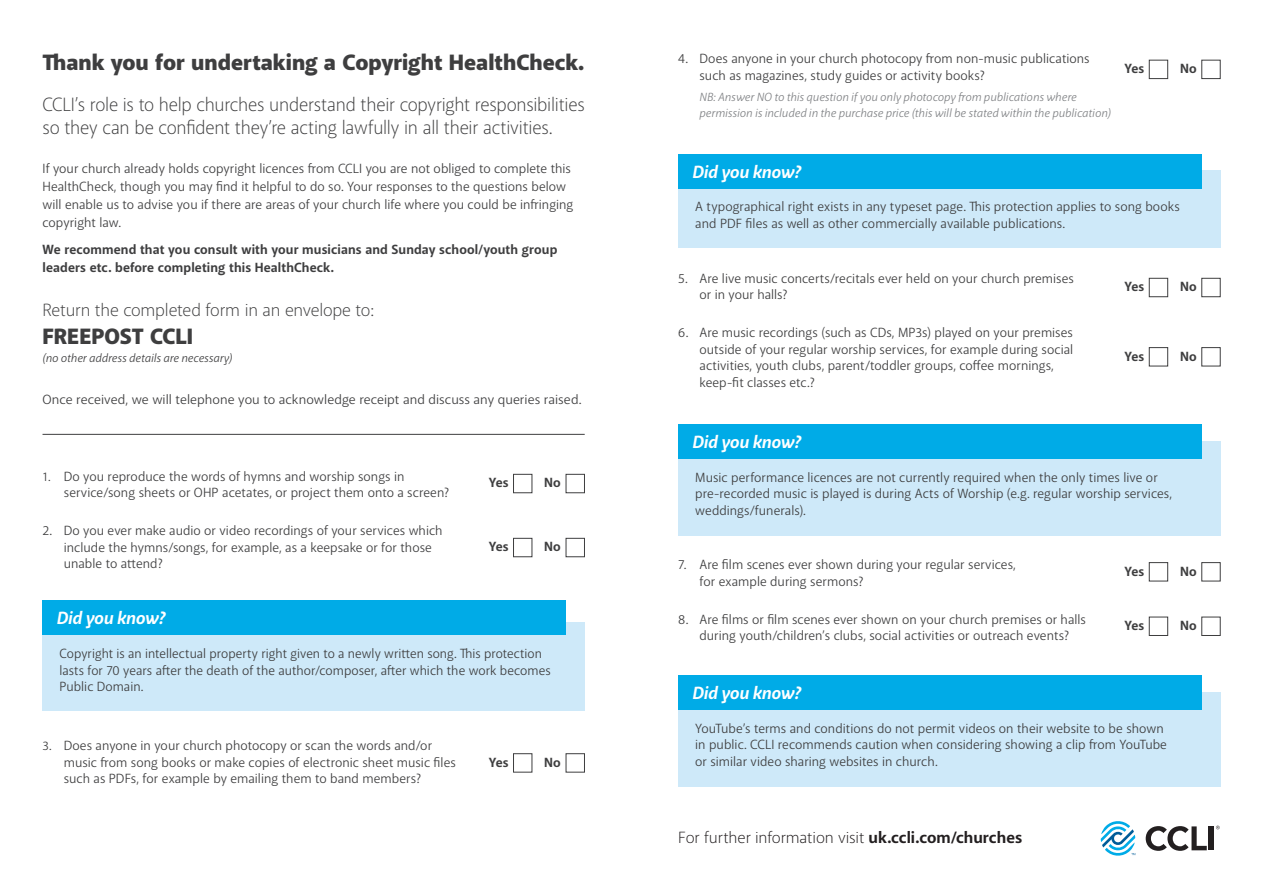
<style>
.page{position:relative;width:1263px;height:893px;background:#fff}
.page>*{position:absolute;margin:0;border:0;box-sizing:border-box;transform-origin:0 0}
.body{font:900 22.5px "Akagi Pro";color:#3e3e3f}
.intro{font:300 19.5px/23.4px "Akagi Pro";letter-spacing:-.015em;color:#3e3e3f}
.did_you_know{font:italic 700 18px "Akagi Pro";letter-spacing:-.005em;color:#fff}
.body-2{font:300 18px "Akagi Pro";letter-spacing:-.015em;color:#3e3e3f}
.t1{font:300 16.5px "Akagi Pro";letter-spacing:-.01em;color:#231f20}
.body-3{font:13.5px/16.5px "Akagi Pro";color:#3e3e3f}
.did_you_know_body{font:13.5px/16.5px "Akagi Pro";color:#3e3e3f}
.body-4{font:700 13.5px/18px "Akagi Pro";letter-spacing:.01em;color:#3e3e3f}
.box_labels{font:700 13.5px "Akagi Pro";letter-spacing:.01em;color:#3e3e3f}
.t2{font:italic 12px/16.5px "Akagi Pro";letter-spacing:.005em;color:#808285}
.body-5{font:italic 12px "Akagi Pro";letter-spacing:.005em;color:#3e3e3f}
.s1{font-size:12.75px}
.s2{font-weight:700}
</style>
<div class="page">
<div style="left:43px;top:622px;width:542px;height:89px;background:#cee9f9"></div>
<div style="left:43px;top:600px;width:523px;height:35px;background:#00abe7"></div>
<div style="left:678px;top:441px;width:542px;height:94px;background:#cee9f9"></div>
<div style="left:678px;top:424px;width:523px;height:35px;background:#00abe7"></div>
<div style="left:678px;top:692px;width:542px;height:94px;background:#cee9f9"></div>
<div style="left:678px;top:675px;width:523px;height:35px;background:#00abe7"></div>
<div style="left:678px;top:171px;width:542px;height:77px;background:#cee9f9"></div>
<div style="left:678px;top:154px;width:523px;height:35px;background:#00abe7"></div>
<div style="left:513px;top:474px;width:19px;height:19px;background:#fff;border:1px solid #3e3e3f"></div>
<div style="left:566px;top:474px;width:19px;height:19px;background:#fff;border:1px solid #3e3e3f"></div>
<div style="left:513px;top:538px;width:19px;height:19px;background:#fff;border:1px solid #3e3e3f"></div>
<div style="left:566px;top:538px;width:19px;height:19px;background:#fff;border:1px solid #3e3e3f"></div>
<div style="left:513px;top:753px;width:19px;height:19px;background:#fff;border:1px solid #3e3e3f"></div>
<div style="left:566px;top:753px;width:19px;height:19px;background:#fff;border:1px solid #3e3e3f"></div>
<div style="left:1149px;top:60px;width:19px;height:19px;background:#fff;border:1px solid #3e3e3f"></div>
<div style="left:1201px;top:60px;width:19px;height:19px;background:#fff;border:1px solid #3e3e3f"></div>
<div style="left:1149px;top:278px;width:19px;height:19px;background:#fff;border:1px solid #3e3e3f"></div>
<div style="left:1201px;top:278px;width:19px;height:19px;background:#fff;border:1px solid #3e3e3f"></div>
<div style="left:1149px;top:347px;width:19px;height:19px;background:#fff;border:1px solid #3e3e3f"></div>
<div style="left:1201px;top:347px;width:19px;height:19px;background:#fff;border:1px solid #3e3e3f"></div>
<div style="left:1209px;top:826px;width:5px;height:24px;background:#231f20"></div>
<svg style="left:1146px;top:826px;width:61px;height:25px"></svg>
<svg style="left:1101px;top:821px;width:34px;height:35px"></svg>
<hr style="left:43px;top:434px;width:542px;height:1px;background:#3e3e3f">
<div style="left:1149px;top:562px;width:19px;height:19px;background:#fff;border:1px solid #3e3e3f"></div>
<div style="left:1201px;top:562px;width:19px;height:19px;background:#fff;border:1px solid #3e3e3f"></div>
<div style="left:1149px;top:617px;width:19px;height:19px;background:#fff;border:1px solid #3e3e3f"></div>
<div style="left:1201px;top:617px;width:19px;height:19px;background:#fff;border:1px solid #3e3e3f"></div>
<p class="body" style="left:43px;top:49px;width:543px">Thank you for undertaking a Copyright HealthCheck.</p>
<p class="intro" style="left:43px;top:93px;width:544px">CCLI’s role is to help churches understand their copyright responsibilities so they can be confident they’re acting lawfully in all their activities.</p>
<p class="body-3" style="left:43px;top:160px;width:532px;line-height:18px">If your church already holds copyright licences from CCLI you are not obliged to complete this HealthCheck, though you may find it helpful to do so. Your responses to the questions below will enable us to advise you if there are areas of your church life where you could be infringing copyright law.</p>
<p class="body-4" style="left:43px;top:240px;width:516px">We recommend that you consult with your musicians and Sunday school/youth group leaders etc. before completing this HealthCheck.</p>
<p class="body-2" style="left:43px;top:299px;width:333px">Return the completed form in an envelope to:</p>
<p class="body" style="left:43px;top:323px;width:152px">FREEPOST CCLI</p>
<p class="body-5" style="left:43px;top:351px;width:191px">(no other address details are necessary)</p>
<p class="body-3" style="left:43px;top:391px;width:540px">Once received, we will telephone you to acknowledge receipt and discuss any queries raised.</p>
<p class="body-3" style="left:64px;top:468px;width:387px;text-indent:-21px"><span class="s1">1.</span> Do you reproduce the words of hymns and worship songs in service/song sheets or OHP acetates, or project them onto a screen?</p>
<p class="body-3" style="left:64px;top:523px;width:380px;text-indent:-21px">2. Do you ever make audio or video recordings of your services which include the hymns/songs, for example, as a keepsake or for those unable to attend?</p>
<p class="did_you_know" style="left:57px;top:607px;width:110px">Did you know?</p>
<p class="box_labels" style="left:489px;top:475px;width:21px">Yes</p>
<p class="box_labels" style="left:544px;top:475px;width:18px">No</p>
<p class="box_labels" style="left:489px;top:539px;width:21px">Yes</p>
<p class="box_labels" style="left:544px;top:539px;width:18px">No</p>
<p class="did_you_know_body" style="left:60px;top:646px;width:493px">Copyright is an intellectual property right given to a newly written song. This protection lasts for 70 years after the death of the author/composer, after which the work becomes<br>Public Domain.</p>
<p class="body-3" style="left:64px;top:738px;width:394px;text-indent:-21px"><span class="s1">3.</span> Does anyone in your church photocopy or scan the words and/or music from song books or make copies of electronic sheet music files such as PDFs, for example by emailing them to band members?</p>
<p class="box_labels" style="left:489px;top:754px;width:21px">Yes</p>
<p class="box_labels" style="left:544px;top:754px;width:18px">No</p>
<p class="body-3" style="left:699px;top:51px;width:392px;text-indent:-21px">4. Does anyone in your church photocopy from non-music publications such as magazines, study guides or activity books?</p>
<p class="t2" style="left:699px;top:89px;width:413px">NB: Answer NO to this question if you only photocopy from publications where permission is included in the purchase price (this will be stated within the publication)</p>
<p class="box_labels" style="left:1124px;top:60px;width:21px">Yes</p>
<p class="box_labels" style="left:1180px;top:60px;width:18px">No</p>
<p class="did_you_know" style="left:692px;top:161px;width:110px">Did you know?</p>
<p class="did_you_know_body" style="left:695px;top:199px;width:486px">A typographical right exists in any typeset page. This protection applies to song books and PDF files as well as other commercially available publications.</p>
<p class="body-3" style="left:699px;top:270px;width:376px;text-indent:-21px">5. Are live music concerts/recitals ever held on your church premises or in your halls?</p>
<p class="body-3" style="left:699px;top:325px;width:375px;text-indent:-21px">6. Are music recordings (such as CDs, MP3s) played on your premises outside of your regular worship services, for example during social activities, youth clubs, parent/toddler groups, coffee mornings, keep-fit classes etc.?</p>
<p class="did_you_know" style="left:692px;top:431px;width:110px">Did you know?</p>
<p class="box_labels" style="left:1124px;top:278px;width:21px">Yes</p>
<p class="box_labels" style="left:1180px;top:278px;width:18px">No</p>
<p class="box_labels" style="left:1124px;top:348px;width:21px">Yes</p>
<p class="box_labels" style="left:1180px;top:348px;width:18px">No</p>
<p class="did_you_know_body" style="left:695px;top:469px;width:478px">Music performance licences are not currently required when the only times live or pre-recorded music is played is during Acts of Worship (e.g. regular worship services, weddings/funerals).</p>
<p class="body-3" style="left:699px;top:556px;width:318px;text-indent:-21px">7. Are film scenes ever shown during your regular services, for example during sermons?</p>
<p class="body-3" style="left:678px;top:611px;width:409px;text-align:center">8. Are films or film scenes ever shown on your church premises or halls during youth/children’s clubs, social activities or outreach events?</p>
<p class="did_you_know" style="left:692px;top:682px;width:110px">Did you know?</p>
<p class="box_labels" style="left:1124px;top:563px;width:21px">Yes</p>
<p class="box_labels" style="left:1180px;top:563px;width:18px">No</p>
<p class="box_labels" style="left:1124px;top:617px;width:21px">Yes</p>
<p class="box_labels" style="left:1180px;top:617px;width:18px">No</p>
<p class="did_you_know_body" style="left:695px;top:720px;width:473px">YouTube’s terms and conditions do not permit videos on their website to be shown in public. CCLI recommends caution when considering showing a clip from YouTube or similar video sharing websites in church.</p>
<p class="t1" style="left:678px;top:828px;width:345px">For further information visit <span class="s2">uk.ccli.com/churches</span></p>
</div>
